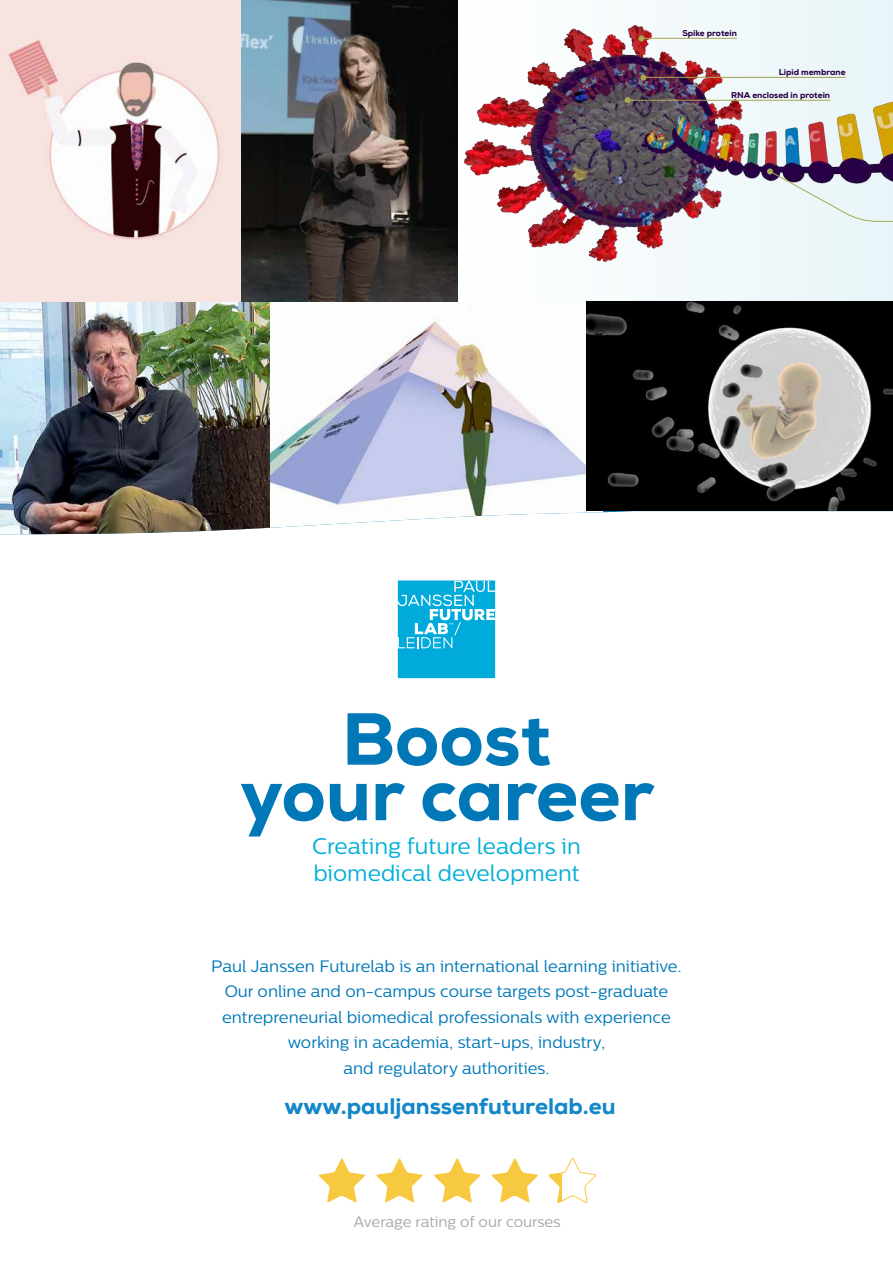
<style>
.page{position:relative;width:893px;height:1263px;background:#fff}
.page>*{position:absolute;margin:0;border:0;box-sizing:border-box;transform-origin:0 0}
.t1{font:800 73.5px/55.5px "Nexa";color:#0078b8;text-align:center}
.t2{font:22.5px/27px "Centrale Sans";color:#00aed8}
.t3{font:800 22.5px "Nexa";color:#1487c9}
.t4{font:16.5px/25.5px "Centrale Sans";color:#0078b8;text-align:center}
.t5{font:15px "Centrale Sans";color:#ada7a0}
.t6{font:800 8.4px "Nexa";color:#280045}
</style>
<div class="page">
<svg style="left:318px;top:1158px;width:47px;height:45px"></svg>
<svg style="left:376px;top:1158px;width:47px;height:45px"></svg>
<svg style="left:434px;top:1158px;width:47px;height:45px"></svg>
<svg style="left:491px;top:1158px;width:47px;height:45px"></svg>
<svg style="left:548px;top:1158px;width:48px;height:45px"></svg>
<img style="left:270px;top:319px;width:333px;height:209px">
<div style="left:457px;top:0;width:436px;height:302px;background:#f3fafb"></div>
<img style="left:457px;top:0;width:436px;height:292px">
<hr style="left:643px;top:77px;width:202px;height:1px;background:#a8a851">
<svg style="left:640px;top:75px;width:6px;height:6px"></svg>
<hr style="left:642px;top:38px;width:95px;height:1px;background:#a8a851">
<svg style="left:638px;top:36px;width:6px;height:6px"></svg>
<hr style="left:629px;top:100px;width:201px;height:1px;background:#a8a851">
<svg style="left:625px;top:97px;width:6px;height:6px"></svg>
<svg style="left:767px;top:168px;width:126px;height:54px"></svg>
<img style="left:586px;top:302px;width:307px;height:209px">
<img style="left:0;top:302px;width:270px;height:232px">
<svg style="left:398px;top:580px;width:97px;height:98px;background:#22b6df"></svg>
<img style="left:240px;top:0;width:217px;height:302px">
<img style="left:0;top:0;width:240px;height:302px">
<p class="t6" style="left:682px;top:27px;width:56px">Spike protein</p>
<p class="t6" style="left:779px;top:66px;width:68px">Lipid membrane</p>
<p class="t6" style="left:731px;top:89px;width:101px">RNA enclosed in protein</p>
<h1 class="t1" style="left:241px;top:712px;width:415px">Boost<br>your career</h1>
<h2 class="t2" style="left:312px;top:833px;width:270px">Creating future leaders in biomedical development</h2>
<p class="t4" style="left:211px;top:953px;width:472px">Paul Janssen Futurelab is an international learning initiative.<br>Our online and on-campus course targets post-graduate entrepreneurial biomedical professionals with experience working in academia, start-ups, industry,<br>and regulatory authorities.</p>
<h2 class="t3" style="left:284px;top:1091px;width:333px">www.pauljanssenfuturelab.eu</h2>
<p class="t5" style="left:354px;top:1213px;width:208px">Average rating of our courses</p>
</div>
